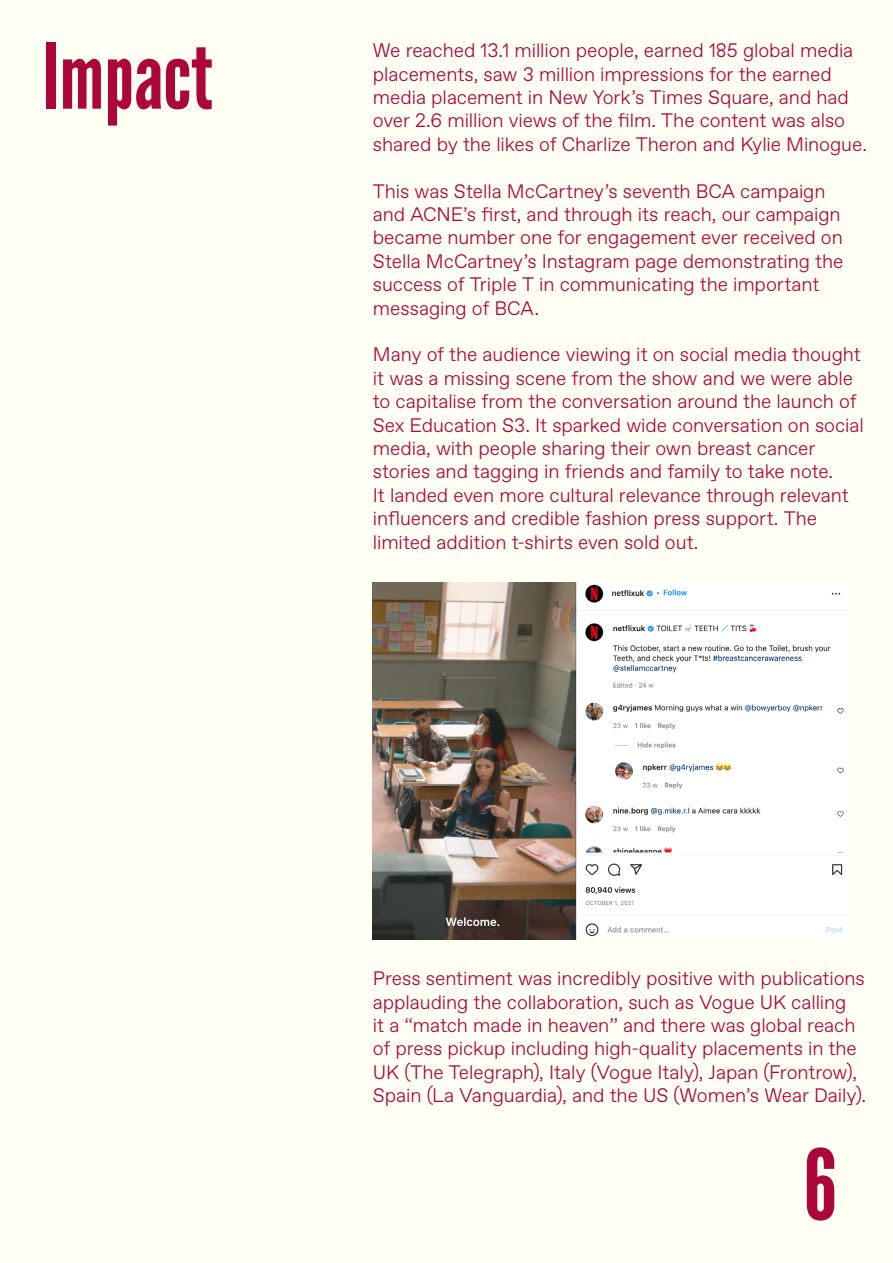
<style>
.page{position:relative;width:893px;height:1263px;background:#fffff3}
.page>*{position:absolute;margin:0;border:0;box-sizing:border-box;transform-origin:0 0}
.t1{font:97.5px "League Gothic";color:#ad063a}
.t2{font:90px "League Gothic";color:#ad063a}
.t3{font:300 19.5px/23.4px "Favorit";letter-spacing:-.005em;color:#ad063a}
</style>
<div class="page">
<img style="left:373px;top:583px;width:476px;height:357px">
<h2 class="t2" style="left:43px;top:23px;width:172px">Impact</h2>
<p class="t3" style="left:373px;top:38px;width:496px">We reached 13.1 million people, earned 185 global media placements, saw 3 million impressions for the earned media placement in New York’s Times Square, and had over 2.6 million views of the film. The content was also shared by the likes of Charlize Theron and Kylie Minogue.</p>
<p class="t3" style="left:373px;top:178px;width:472px">This was Stella McCartney’s seventh BCA campaign and ACNE’s first, and through its reach, our campaign became number one for engagement ever received on Stella McCartney’s Instagram page demonstrating the success of Triple T in communicating the important messaging of BCA.</p>
<p class="t3" style="left:373px;top:342px;width:492px">Many of the audience viewing it on social media thought it was a missing scene from the show and we were able to capitalise from the conversation around the launch of Sex Education S3. It sparked wide conversation on social media, with people sharing their own breast cancer stories and tagging in friends and family to take note.<br>It landed even more cultural relevance through relevant influencers and credible fashion press support. The limited addition t-shirts even sold out.</p>
<p class="t3" style="left:373px;top:966px;width:495px">Press sentiment was incredibly positive with publications applauding the collaboration, such as Vogue UK calling<br>it a “match made in heaven” and there was global reach of press pickup including high-quality placements in the UK (The Telegraph), Italy (Vogue Italy), Japan (Frontrow), Spain (La Vanguardia), and the US (Women’s Wear Daily).</p>
<h1 class="t1" style="left:804px;top:1127px;width:35px">6</h1>
</div>
